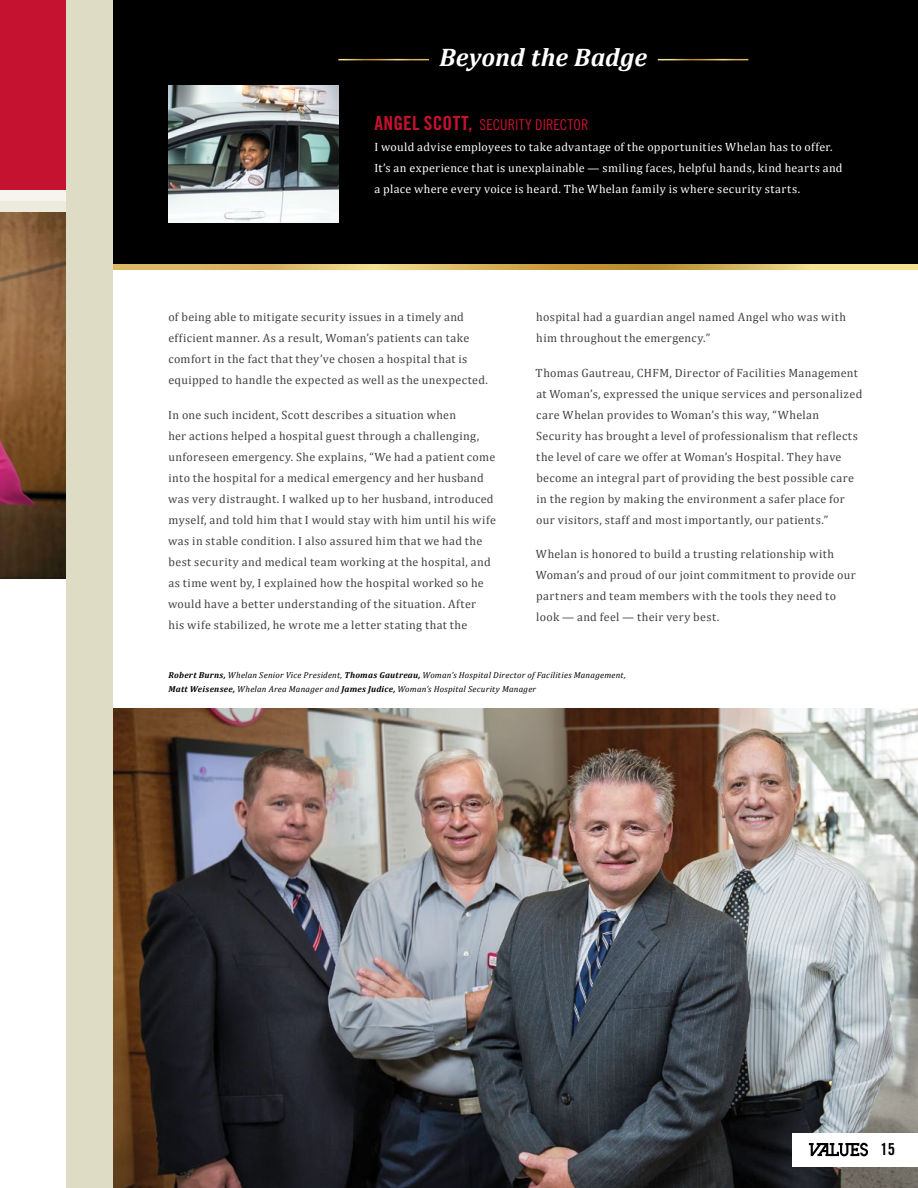
<style>
.page{position:relative;width:918px;height:1188px;background:#fff}
.page>*{position:absolute;margin:0;border:0;box-sizing:border-box;transform-origin:0 0}
.t1{font:italic 700 25.5px "Cambria";letter-spacing:.005em;color:#fff}
.t2{font:16.5px "Trade Gothic Bold Cond Twenty";color:#000}
.t3{font:15px "Trade Gothic Cond Eighteen";color:#c41230}
.t4{font:12px/21px "Cambria";letter-spacing:.03em;color:#414042}
.t5{font:12px/21px "Cambria";letter-spacing:.03em;color:#fff}
.t6{font:italic 8.7px/13.5px "Cambria";letter-spacing:.025em;color:#000}
.s1{font-family:"Trade Gothic Bold Cond Twenty";font-size:19.5px}
.s2{font-weight:700}
</style>
<div class="page">
<div style="left:0;top:0;width:87px;height:200px;background:#f5f4ee"></div>
<div style="left:0;top:0;width:87px;height:190px;background:#c41230"></div>
<div style="left:113px;top:0;width:805px;height:264px;background:#000"></div>
<img style="left:0;top:212px;width:66px;height:367px">
<img style="left:168px;top:85px;width:171px;height:137px">
<svg style="left:113px;top:264px;width:805px;height:6px;background:#dbb964"></svg>
<img style="left:113px;top:708px;width:805px;height:480px">
<div style="left:793px;top:1133px;width:125px;height:34px;background:#fff"></div>
<svg style="left:809px;top:1143px;width:59px;height:13px"></svg>
<div style="left:66px;top:0;width:47px;height:1188px;background:#dfdcc5"></div>
<hr style="left:338px;top:59px;width:91px;height:1px;background:#fff">
<hr style="left:658px;top:59px;width:90px;height:1px;background:#fff">
<h1 class="t1" style="left:440px;top:39px;width:209px">Beyond the Badge</h1>
<p class="t3" style="left:375px;top:116px;width:215px"><span class="s1">ANGEL SCOTT,</span> SECURITY DIRECTOR</p>
<p class="t5" style="left:374px;top:136px;width:470px">I would advise employees to take advantage of the opportunities Whelan has to offer.<br>It’s an experience that is unexplainable — smiling faces, helpful hands, kind hearts and a place where every voice is heard. The Whelan family is where security starts.</p>
<p class="t4" style="left:168px;top:306px;width:321px">of being able to mitigate security issues in a timely and efficient manner. As a result, Woman’s patients can take comfort in the fact that they’ve chosen a hospital that is equipped to handle the expected as well as the unexpected.</p>
<p class="t4" style="left:168px;top:404px;width:329px">In one such incident, Scott describes a situation when<br>her actions helped a hospital guest through a challenging, unforeseen emergency. She explains, “We had a patient come into the hospital for a medical emergency and her husband was very distraught. I walked up to her husband, introduced myself, and told him that I would stay with him until his wife was in stable condition. I also assured him that we had the best security and medical team working at the hospital, and as time went by, I explained how the hospital worked so he would have a better understanding of the situation. After<br>his wife stabilized, he wrote me a letter stating that the</p>
<p class="t4" style="left:536px;top:306px;width:311px">hospital had a guardian angel named Angel who was with him throughout the emergency.”</p>
<p class="t4" style="left:536px;top:362px;width:328px">Thomas Gautreau, CHFM, Director of Facilities Management at Woman’s, expressed the unique services and personalized care Whelan provides to Woman’s this way, “Whelan Security has brought a level of professionalism that reflects the level of care we offer at Woman’s Hospital. They have become an integral part of providing the best possible care in the region by making the environment a safer place for our visitors, staff and most importantly, our patients.”</p>
<p class="t4" style="left:536px;top:543px;width:321px">Whelan is honored to build a trusting relationship with Woman’s and proud of our joint commitment to provide our partners and team members with the tools they need to look — and feel — their very best.</p>
<p class="t6" style="left:168px;top:668px;width:459px"><span class="s2">Robert Burns,</span> Whelan Senior Vice President, <span class="s2">Thomas Gautreau,</span> Woman’s Hospital Director of Facilities Management,<br><span class="s2">Matt Weisensee,</span> Whelan Area Manager and <span class="s2">James Judice,</span> Woman’s Hospital Security Manager</p>
<h2 class="t2" style="left:881px;top:1140px;width:16px">15</h2>
</div>
